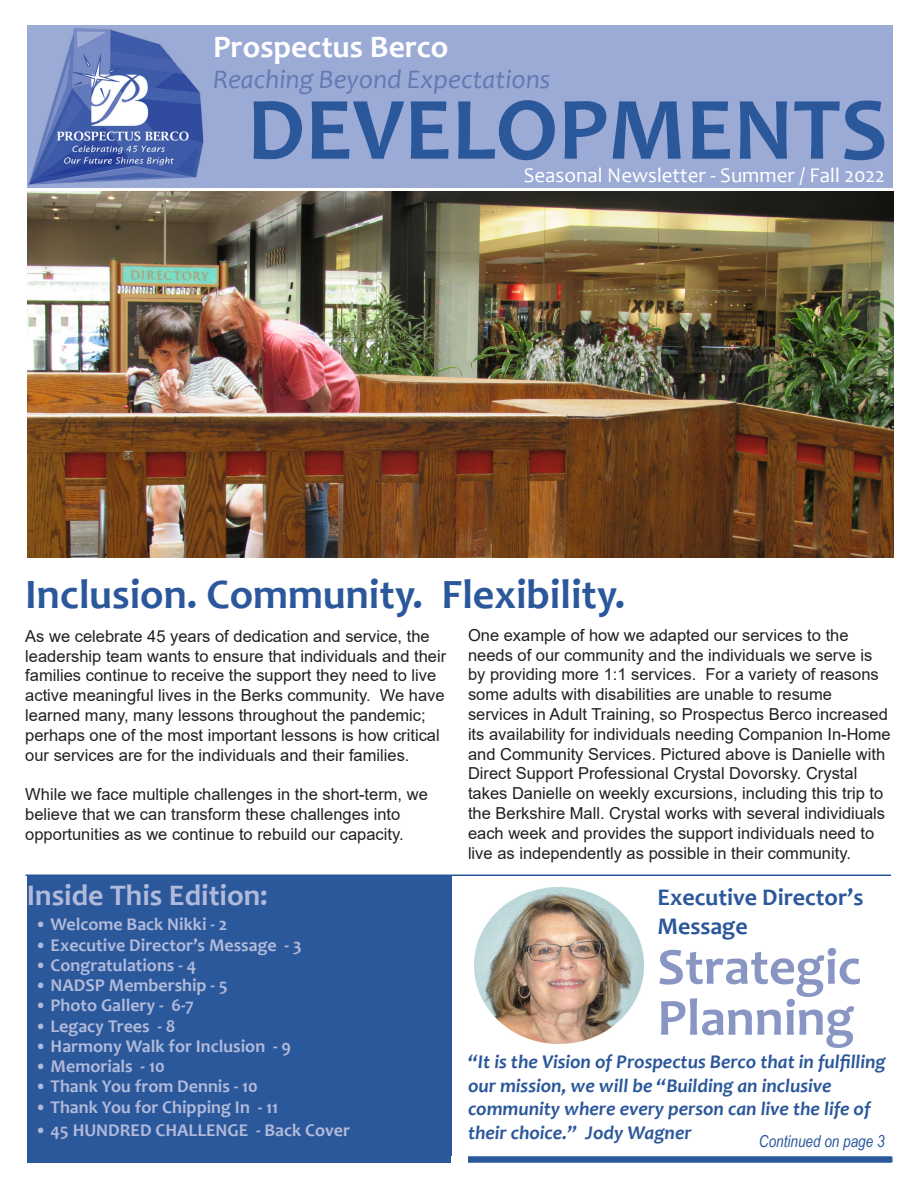
<style>
.page{position:relative;width:918px;height:1188px;background:#fff}
.page>*{position:absolute;margin:0;border:0;box-sizing:border-box;transform-origin:0 0}
.t1{font:700 90px "Candara";color:#2b579b}
.t2{font:700 52.5px/51px "Candara";color:#8996c4}
.t3{font:700 42px "Candara";color:#2b579b}
.t4{font:700 31.5px "Candara";color:#fff}
.t5{font:700 30px "Candara";color:#b1bad9}
.t6{font:italic 27px "Candara";color:#6379b2}
.t7{font:700 24px/28.8px "Candara";color:#2b579b}
.t8{font:21px "Candara";color:#fff}
.t9{font:italic 700 19.5px/23.4px "Candara";color:#2b579b}
.t10{font:700 18px "Candara";color:#b1bad9}
.t11{font:16.5px/19.8px "Arial";color:#231f20}
.t12{font:italic 16.5px "Arial Narrow";color:#2b579b}
</style>
<div class="page">
<div style="left:27px;top:876px;width:425px;height:286px;background:#2b579b"></div>
<img style="left:27px;top:26px;width:865px;height:161px">
<img style="left:475px;top:888px;width:169px;height:155px">
<div style="left:468px;top:1156px;width:424px;height:6px;background:#2b579b"></div>
<hr style="left:26px;top:874px;width:865px;height:2px;background:#2b579b">
<img style="left:27px;top:191px;width:866px;height:366px">
<p class="t4" style="left:213px;top:27px;width:237px">Prospectus Berco</p>
<p class="t1" style="left:247px;top:73px;width:642px">DEVELOPMENTS</p>
<p class="t8" style="left:524px;top:162px;width:363px">Seasonal Newsletter - Summer / Fall 2022</p>
<p class="t6" style="left:213px;top:62px;width:339px">Reaching Beyond Expectations</p>
<p class="t3" style="left:25px;top:568px;width:602px">Inclusion. Community. Flexibility.</p>
<p class="t11" style="left:25px;top:626px;width:422px">As we celebrate 45 years of dedication and service, the leadership team wants to ensure that individuals and their families continue to receive the support they need to live active meaningful lives in the Berks community. We have learned many, many lessons throughout the pandemic; perhaps one of the most important lessons is how critical our services are for the individuals and their families.</p>
<p class="t11" style="left:25px;top:784px;width:404px">While we face multiple challenges in the short-term, we believe that we can transform these challenges into opportunities as we continue to rebuild our capacity.</p>
<p class="t11" style="left:468px;top:625px;width:424px">One example of how we adapted our services to the needs of our community and the individuals we serve is by providing more 1:1 services. For a variety of reasons some adults with disabilities are unable to resume services in Adult Training, so Prospectus Berco increased its availability for individuals needing Companion In-Home and Community Services. Pictured above is Danielle with Direct Support Professional Crystal Dovorsky. Crystal takes Danielle on weekly excursions, including this trip to the Berkshire Mall. Crystal works with several individiuals each week and provides the support individuals need to live as independently as possible in their community.</p>
<p class="t5" style="left:27px;top:877px;width:243px">Inside This Edition:</p>
<p class="t7" style="left:657px;top:883px;width:208px">Executive Director’s<br>Message</p>
<p class="t2" style="left:657px;top:941px;width:205px">Strategic<br>Planning</p>
<p class="t10" style="left:35px;top:913px;width:194px">• Welcome Back Nikki - 2</p>
<p class="t10" style="left:35px;top:934px;width:268px">• Executive Director’s Message - 3</p>
<p class="t10" style="left:35px;top:954px;width:163px">• Congratulations - 4</p>
<p class="t10" style="left:35px;top:974px;width:194px">• NADSP Membership - 5</p>
<p class="t10" style="left:35px;top:994px;width:161px">• Photo Gallery - 6-7</p>
<p class="t10" style="left:35px;top:1015px;width:142px">• Legacy Trees - 8</p>
<p class="t10" style="left:35px;top:1035px;width:258px">• Harmony Walk for Inclusion - 9</p>
<p class="t10" style="left:35px;top:1055px;width:131px">• Memorials - 10</p>
<p class="t10" style="left:35px;top:1075px;width:225px">• Thank You from Dennis - 10</p>
<p class="t10" style="left:35px;top:1096px;width:245px">• Thank You for Chipping In - 11</p>
<p class="t10" style="left:35px;top:1119px;width:317px">• 45 HUNDRED CHALLENGE - Back Cover</p>
<p class="t9" style="left:468px;top:1050px;width:419px">“It is the Vision of Prospectus Berco that in fulfilling our mission, we will be “Building an inclusive community where every person can live the life of their choice.” Jody Wagner</p>
<p class="t12" style="left:759px;top:1130px;width:127px">Continued on page 3</p>
</div>
